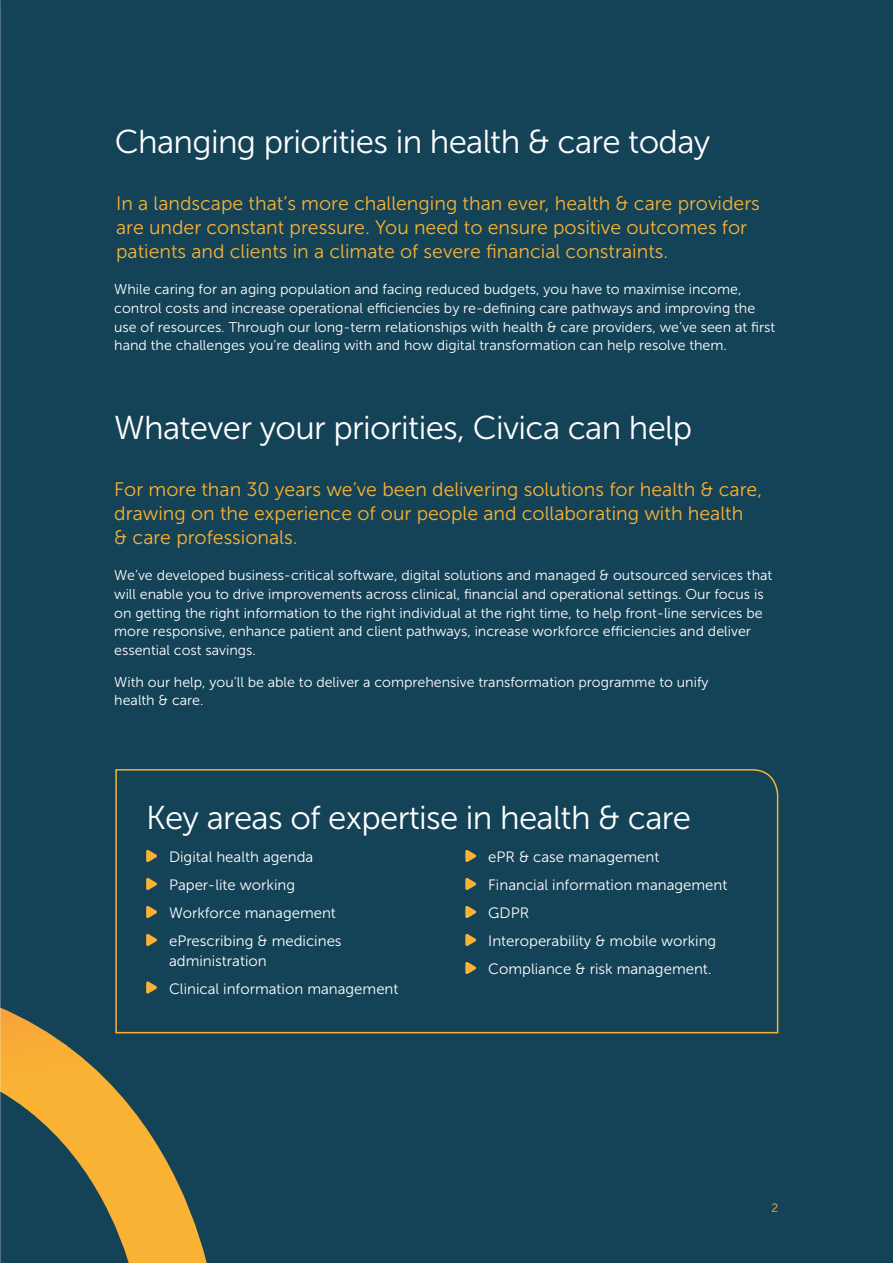
<style>
.page{position:relative;width:893px;height:1263px;background:#144257}
.page>*{position:absolute;margin:0;border:0;box-sizing:border-box;transform-origin:0 0}
.t1{font:33px "Museo Sans 300";letter-spacing:-.02em;color:#fff}
.t2{font:19.5px/24px "Museo Sans 300";color:#f9b234}
.t3{font:15px/28px "Museo Sans 300";color:#fff}
.t4{font:14.25px/18.8px "Museo Sans 300";color:#fff}
.t5{font:12px "Museo Sans 300";color:#f9b234}
</style>
<div class="page">
<svg style="left:1px;top:1008px;width:206px;height:255px"></svg>
<svg style="left:0;top:0;width:1px;height:1263px"></svg>
<svg style="left:115px;top:769px;width:664px;height:265px"></svg>
<svg style="left:146px;top:849px;width:11px;height:13px"></svg>
<svg style="left:146px;top:877px;width:11px;height:13px"></svg>
<svg style="left:146px;top:905px;width:11px;height:13px"></svg>
<svg style="left:146px;top:933px;width:11px;height:13px"></svg>
<svg style="left:146px;top:981px;width:11px;height:13px"></svg>
<svg style="left:465px;top:849px;width:11px;height:13px"></svg>
<svg style="left:465px;top:877px;width:11px;height:13px"></svg>
<svg style="left:465px;top:905px;width:11px;height:13px"></svg>
<svg style="left:465px;top:933px;width:11px;height:13px"></svg>
<svg style="left:465px;top:961px;width:11px;height:13px"></svg>
<h1 class="t1" style="left:115px;top:124px;width:597px">Changing priorities in health &amp; care today</h1>
<h2 class="t2" style="left:116px;top:191px;width:645px">In a landscape that’s more challenging than ever, health &amp; care providers are under constant pressure. You need to ensure positive outcomes for patients and clients in a climate of severe financial constraints.</h2>
<p class="t4" style="left:114px;top:280px;width:662px">While caring for an aging population and facing reduced budgets, you have to maximise income, control costs and increase operational efficiencies by re-defining care pathways and improving the use of resources. Through our long-term relationships with health &amp; care providers, we’ve seen at first hand the challenges you’re dealing with and how digital transformation can help resolve them.</p>
<h1 class="t1" style="left:114px;top:410px;width:579px">Whatever your priorities, Civica can help</h1>
<h2 class="t2" style="left:114px;top:477px;width:649px">For more than 30 years we’ve been delivering solutions for health &amp; care, drawing on the experience of our people and collaborating with health<br>&amp; care professionals.</h2>
<p class="t4" style="left:114px;top:566px;width:659px">We’ve developed business-critical software, digital solutions and managed &amp; outsourced services that will enable you to drive improvements across clinical, financial and operational settings. Our focus is on getting the right information to the right individual at the right time, to help front-line services be more responsive, enhance patient and client pathways, increase workforce efficiencies and deliver essential cost savings.</p>
<p class="t4" style="left:114px;top:672px;width:596px">With our help, you’ll be able to deliver a comprehensive transformation programme to unify health &amp; care.</p>
<h1 class="t1" style="left:146px;top:799px;width:546px">Key areas of expertise in health &amp; care</h1>
<p class="t3" style="left:169px;top:843px;width:174px">Digital health agenda<br>Paper-lite working<br>Workforce management ePrescribing &amp; medicines</p>
<p class="t3" style="left:169px;top:946px;width:231px">administration<br>Clinical information management</p>
<p class="t3" style="left:488px;top:843px;width:241px">ePR &amp; case management<br>Financial information management<br>GDPR<br>Interoperability &amp; mobile working<br>Compliance &amp; risk management.</p>
<p class="t5" style="left:771px;top:1201px;width:8px">2</p>
</div>
